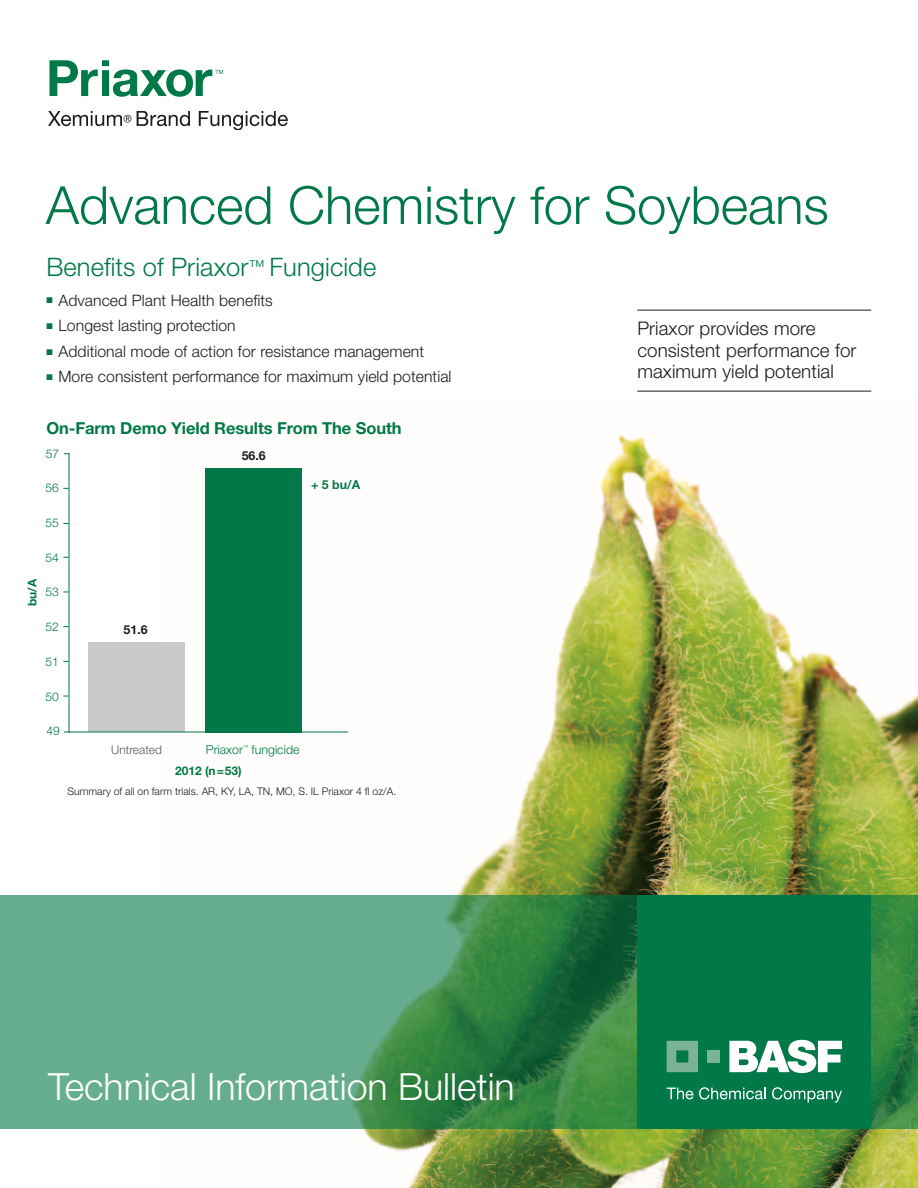
<style>
.page{position:relative;width:918px;height:1188px;background:#fff}
.page>*{position:absolute;margin:0;border:0;box-sizing:border-box;transform-origin:0 0}
.t1{font:300 52.5px "Helvetica Neue";color:#007848}
.t2{font:300 37.5px "Helvetica Neue";color:#fff}
.t3{font:300 25.5px "Helvetica Neue";letter-spacing:.005em;color:#007848}
.t4{font:300 18.75px/21.8px "Helvetica Neue";letter-spacing:.005em;color:#1c1c1a}
.t5{font:700 16.5px "Helvetica Neue";letter-spacing:-.005em;color:#007848}
.t6{font:300 15.75px "Helvetica Neue";letter-spacing:.005em;color:#1c1c1a}
.t7{font:300 12.3px "Helvetica Neue";color:#007848}
.t8{font:700 12.3px "Helvetica Neue";color:#1c1c1a}
.t9{font:700 12.3px "Helvetica Neue";color:#007848}
.t10{font:300 12px "Helvetica Neue";color:#007848}
.t11{font:700 12px "Helvetica Neue";color:#007848}
.t12{font:300 12px "Helvetica Neue";color:#5a5b5b}
.t13{font:300 10.5px "Helvetica Neue";color:#1c1c1a}
.t14{font:300 5.25px "Helvetica Neue";color:#007848}
.s1{color:#007848}
</style>
<div class="page">
<img style="left:160px;top:432px;width:758px;height:756px">
<svg style="left:0;top:895px;width:918px;height:233px;background:#509a6f"></svg>
<div style="left:637px;top:895px;width:234px;height:233px;background:#007848"></div>
<svg style="left:667px;top:1088px;width:26px;height:11px"></svg>
<svg style="left:699px;top:1087px;width:67px;height:13px"></svg>
<svg style="left:772px;top:1087px;width:70px;height:16px"></svg>
<svg style="left:729px;top:1040px;width:113px;height:33px"></svg>
<svg style="left:667px;top:1041px;width:31px;height:31px"></svg>
<div style="left:708px;top:1050px;width:12px;height:13px;background:#7db395"></div>
<svg style="left:48px;top:111px;width:83px;height:15px"></svg>
<svg style="left:137px;top:111px;width:53px;height:15px"></svg>
<svg style="left:199px;top:111px;width:89px;height:19px"></svg>
<svg style="left:49px;top:60px;width:174px;height:37px"></svg>
<hr style="left:637px;top:310px;width:234px;height:1px;background:#1c1c1a">
<hr style="left:637px;top:391px;width:234px;height:1px;background:#1c1c1a">
<hr style="left:69px;top:453px;width:1px;height:279px;background:#007848">
<div style="left:205px;top:468px;width:96px;height:264px;background:#007848"></div>
<div style="left:88px;top:643px;width:96px;height:89px;background:#c9c9ca"></div>
<hr style="left:68px;top:732px;width:280px;height:1px;background:#007848">
<h1 class="t1" style="left:46px;top:173px;width:784px">Advanced Chemistry for Soybeans</h1>
<p class="t11" style="left:25px;top:606px;width:29px;rotate:-90deg">bu/A</p>
<h3 class="t3" style="left:46px;top:251px;width:331px">Benefits of Priaxor<sup>™</sup> Fungicide</h3>
<p class="t6" style="left:46px;top:290px;width:228px"><span class="s1">■</span> Advanced Plant Health benefits</p>
<p class="t6" style="left:46px;top:316px;width:191px"><span class="s1">■</span> Longest lasting protection</p>
<p class="t6" style="left:46px;top:342px;width:379px"><span class="s1">■</span> Additional mode of action for resistance management</p>
<p class="t6" style="left:46px;top:367px;width:407px"><span class="s1">■</span> More consistent performance for maximum yield potential</p>
<p class="t5" style="left:46px;top:418px;width:357px">On-Farm Demo Yield Results From The South</p>
<p class="t10" style="left:46px;top:446px;width:15px">57</p>
<p class="t10" style="left:45px;top:481px;width:15px">56</p>
<p class="t10" style="left:45px;top:515px;width:15px">55</p>
<p class="t10" style="left:45px;top:550px;width:15px">54</p>
<p class="t10" style="left:45px;top:585px;width:15px">53</p>
<p class="t10" style="left:45px;top:620px;width:15px">52</p>
<p class="t10" style="left:45px;top:654px;width:15px">51</p>
<p class="t10" style="left:45px;top:689px;width:15px">50</p>
<p class="t10" style="left:46px;top:724px;width:15px">49</p>
<p class="t8" style="left:124px;top:622px;width:26px">51.6</p>
<p class="t8" style="left:242px;top:448px;width:26px">56.6</p>
<p class="t9" style="left:311px;top:477px;width:51px">+ 5 bu/A</p>
<p class="t12" style="left:111px;top:742px;width:52px">Untreated</p>
<p class="t7" style="left:252px;top:742px;width:49px">fungicide</p>
<p class="t13" style="left:68px;top:785px;width:330px">Summary of all on farm trials. AR, KY, LA, TN, MO, S. IL Priaxor 4 fl oz/A.</p>
<p class="t7" style="left:206px;top:742px;width:39px">Priaxor</p>
<p class="t14" style="left:243px;top:744px;width:7px">™</p>
<p class="t11" style="left:175px;top:763px;width:68px">2012 (n=53)</p>
<p class="t4" style="left:637px;top:317px;width:221px">Priaxor provides more consistent performance for maximum yield potential</p>
<h2 class="t2" style="left:48px;top:1063px;width:468px">Technical Information Bulletin</h2>
</div>
